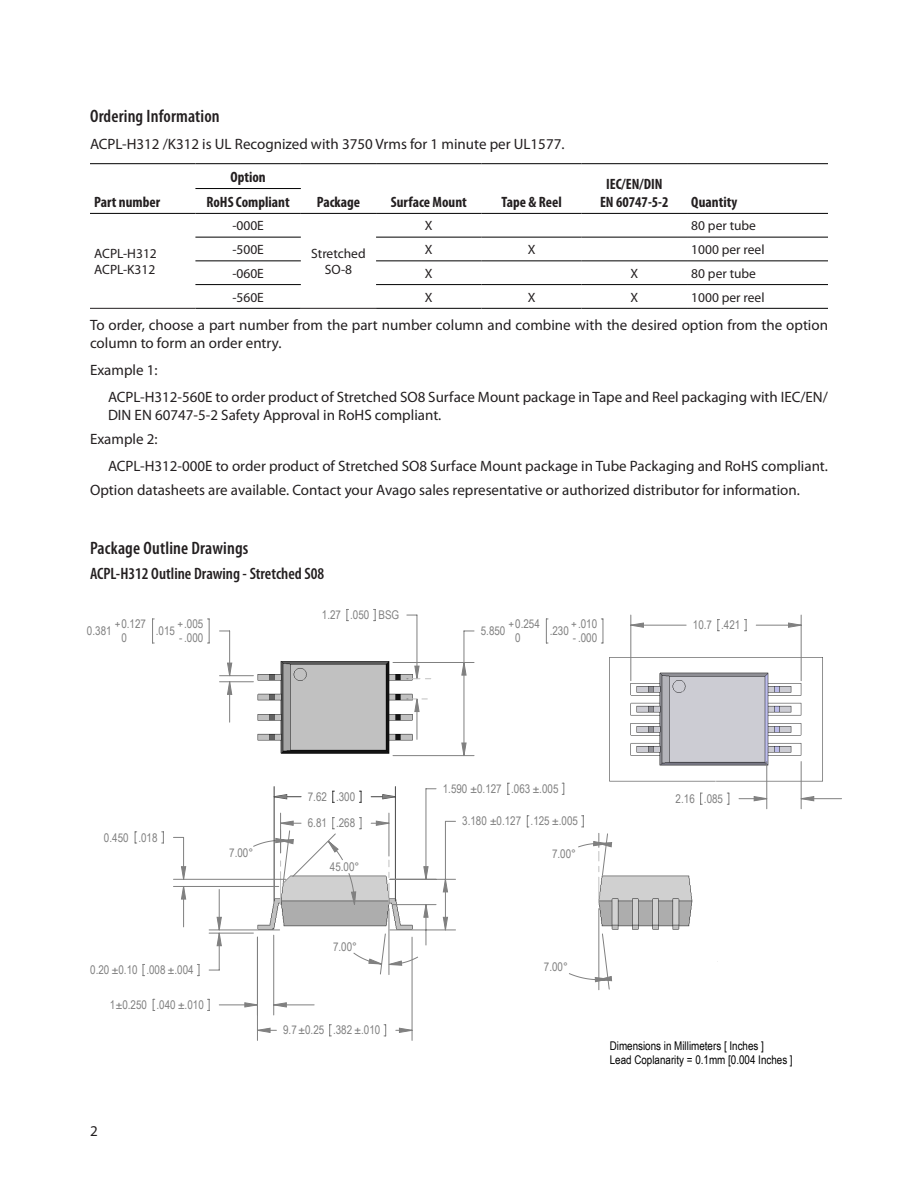
<style>
.page{position:relative;width:918px;height:1188px;background:#fff}
.page>*{position:absolute;margin:0;border:0;box-sizing:border-box;transform-origin:0 0}
.t1{font:600 condensed 18px "Myriad Pro";letter-spacing:.01em;color:#231f20}
.t2{font:600 condensed 16.5px "Myriad Pro";color:#231f20}
.t3{font:15px/24px "Myriad Pro";color:#231f20}
.t4{font:700 condensed 15px "Myriad Pro";color:#231f20}
.t5{font:13.5px/16.2px "Myriad Pro";color:#231f20}
.t6{font:12px "Arial Narrow";color:#808080}
.t7{font:12px/14.4px "Arial Narrow";color:#000}
</style>
<div class="page">
<hr style="left:90px;top:163px;width:105px;height:1px;background:#000">
<hr style="left:195px;top:163px;width:106px;height:1px;background:#000">
<hr style="left:301px;top:163px;width:75px;height:1px;background:#000">
<hr style="left:376px;top:163px;width:106px;height:1px;background:#000">
<hr style="left:482px;top:163px;width:100px;height:1px;background:#000">
<hr style="left:582px;top:163px;width:105px;height:1px;background:#000">
<hr style="left:687px;top:163px;width:141px;height:1px;background:#000">
<hr style="left:195px;top:188px;width:106px;height:1px;background:#000">
<hr style="left:195px;top:213px;width:106px;height:1px;background:#000">
<hr style="left:376px;top:213px;width:106px;height:1px;background:#000">
<hr style="left:482px;top:213px;width:100px;height:1px;background:#000">
<hr style="left:582px;top:213px;width:105px;height:1px;background:#000">
<hr style="left:687px;top:213px;width:141px;height:1px;background:#000">
<hr style="left:195px;top:237px;width:106px;height:1px;background:#000">
<hr style="left:376px;top:237px;width:106px;height:1px;background:#000">
<hr style="left:482px;top:237px;width:100px;height:1px;background:#000">
<hr style="left:582px;top:237px;width:105px;height:1px;background:#000">
<hr style="left:687px;top:237px;width:141px;height:1px;background:#000">
<hr style="left:195px;top:261px;width:106px;height:1px;background:#000">
<hr style="left:376px;top:261px;width:106px;height:1px;background:#000">
<hr style="left:482px;top:261px;width:100px;height:1px;background:#000">
<hr style="left:582px;top:261px;width:105px;height:1px;background:#000">
<hr style="left:687px;top:261px;width:141px;height:1px;background:#000">
<hr style="left:195px;top:284px;width:106px;height:1px;background:#000">
<hr style="left:376px;top:284px;width:106px;height:1px;background:#000">
<hr style="left:482px;top:284px;width:100px;height:1px;background:#000">
<hr style="left:582px;top:284px;width:105px;height:1px;background:#000">
<hr style="left:687px;top:284px;width:141px;height:1px;background:#000">
<hr style="left:195px;top:308px;width:106px;height:1px;background:#000">
<hr style="left:376px;top:308px;width:106px;height:1px;background:#000">
<hr style="left:482px;top:308px;width:100px;height:1px;background:#000">
<hr style="left:582px;top:308px;width:105px;height:1px;background:#000">
<hr style="left:687px;top:308px;width:141px;height:1px;background:#000">
<hr style="left:90px;top:213px;width:105px;height:1px;background:#000">
<hr style="left:90px;top:308px;width:105px;height:1px;background:#231f20">
<hr style="left:301px;top:213px;width:75px;height:1px;background:#000">
<hr style="left:301px;top:308px;width:75px;height:1px;background:#231f20">
<svg style="left:181px;top:623px;width:633px;height:409px"></svg>
<div style="left:706px;top:832px;width:143px;height:129px;background:#fff"></div>
<div style="left:635px;top:833px;width:88px;height:30px;background:#fff"></div>
<p class="t1" style="left:90px;top:104px;width:131px">Ordering Information</p>
<p class="t3" style="left:90px;top:131px;width:476px">ACPL-H312 /K312 is UL Recognized with 3750 Vrms for 1 minute per UL1577.</p>
<p class="t4" style="left:230px;top:167px;width:37px">Option</p>
<p class="t4" style="left:606px;top:174px;width:58px">IEC/EN/DIN</p>
<p class="t4" style="left:94px;top:192px;width:67px">Part number</p>
<p class="t4" style="left:317px;top:192px;width:45px">Package</p>
<p class="t4" style="left:391px;top:192px;width:78px">Surface Mount</p>
<p class="t4" style="left:501px;top:192px;width:62px">Tape &amp; Reel</p>
<p class="t4" style="left:206px;top:192px;width:85px">RoHS Compliant</p>
<p class="t4" style="left:600px;top:192px;width:70px">EN 60747-5-2</p>
<p class="t4" style="left:691px;top:192px;width:47px">Quantity</p>
<p class="t5" style="left:232px;top:217px;width:33px">-000E</p>
<p class="t5" style="left:425px;top:217px;width:9px">X</p>
<p class="t5" style="left:691px;top:217px;width:66px">80 per tube</p>
<p class="t5" style="left:232px;top:241px;width:33px">-500E</p>
<p class="t5" style="left:425px;top:241px;width:9px">X</p>
<p class="t5" style="left:528px;top:241px;width:9px">X</p>
<p class="t5" style="left:691px;top:241px;width:75px">1000 per reel</p>
<p class="t5" style="left:232px;top:265px;width:33px">-060E</p>
<p class="t5" style="left:425px;top:265px;width:9px">X</p>
<p class="t5" style="left:630px;top:265px;width:9px">X</p>
<p class="t5" style="left:691px;top:265px;width:66px">80 per tube</p>
<p class="t5" style="left:232px;top:289px;width:33px">-560E</p>
<p class="t5" style="left:425px;top:289px;width:9px">X</p>
<p class="t5" style="left:528px;top:289px;width:9px">X</p>
<p class="t5" style="left:630px;top:289px;width:9px">X</p>
<p class="t5" style="left:691px;top:289px;width:75px">1000 per reel</p>
<p class="t3" style="left:90px;top:315px;width:740px;line-height:18px">To order, choose a part number from the part number column and combine with the desired option from the option column to form an order entry.</p>
<p class="t3" style="left:108px;top:356px;width:721px;line-height:27px;text-indent:-18px">Example 1:<br>ACPL-H312-560E to order product of Stretched SO8 Surface Mount package in Tape and Reel packaging with IEC/EN/</p>
<p class="t3" style="left:90px;top:402px;width:353px;text-indent:18px">DIN EN 60747-5-2 Safety Approval in RoHS compliant.<br>Example 2:</p>
<p class="t3" style="left:90px;top:453px;width:740px;text-indent:18px">ACPL-H312-000E to order product of Stretched SO8 Surface Mount package in Tube Packaging and RoHS compliant.<br>Option datasheets are available. Contact your Avago sales representative or authorized distributor for information.</p>
<p class="t5" style="left:311px;top:245px;width:56px;text-align:center">Stretched<br>SO-8</p>
<p class="t5" style="left:94px;top:245px;width:64px">ACPL-H312<br>ACPL-K312</p>
<p class="t1" style="left:90px;top:536px;width:160px">Package Outline Drawings</p>
<p class="t2" style="left:90px;top:564px;width:236px">ACPL-H312 Outline Drawing - Stretched S08</p>
<p class="t6" style="left:115px;top:615px;width:33px">+0.127</p>
<p class="t6" style="left:87px;top:622px;width:26px">0.381</p>
<p class="t6" style="left:121px;top:629px;width:7px">0</p>
<p class="t6" style="left:177px;top:615px;width:27px">+.005</p>
<p class="t6" style="left:156px;top:622px;width:21px">.015</p>
<p class="t6" style="left:179px;top:629px;width:26px">- .000</p>
<p class="t6" style="left:322px;top:606px;width:79px">1.27 .050 BSG</p>
<p class="t6" style="left:509px;top:615px;width:33px">+0.254</p>
<p class="t6" style="left:481px;top:622px;width:26px">5.850</p>
<p class="t6" style="left:515px;top:629px;width:7px">0</p>
<p class="t6" style="left:571px;top:615px;width:27px">+.010</p>
<p class="t6" style="left:550px;top:622px;width:21px">.230</p>
<p class="t6" style="left:573px;top:629px;width:26px">- .000</p>
<p class="t6" style="left:693px;top:616px;width:49px">10.7 .421</p>
<p class="t6" style="left:104px;top:829px;width:55px">0.450 .018</p>
<p class="t6" style="left:229px;top:844px;width:25px">7.00°</p>
<p class="t6" style="left:90px;top:961px;width:105px">0.20 ±0.10 .008 ±.004</p>
<p class="t6" style="left:110px;top:996px;width:96px">1±0.250 .040 ±.010</p>
<p class="t6" style="left:308px;top:788px;width:49px">7.62 .300</p>
<p class="t6" style="left:308px;top:814px;width:49px">6.81 .268</p>
<p class="t6" style="left:330px;top:858px;width:31px">45.00°</p>
<p class="t6" style="left:333px;top:937px;width:25px">7.00°</p>
<p class="t6" style="left:283px;top:1021px;width:99px">9.7 ±0.25 .382 ±.010</p>
<p class="t6" style="left:443px;top:780px;width:117px">1.590 ±0.127 .063 ±.005</p>
<p class="t6" style="left:462px;top:812px;width:117px">3.180 ±0.127 .125 ±.005</p>
<p class="t6" style="left:552px;top:845px;width:25px">7.00°</p>
<p class="t6" style="left:676px;top:790px;width:49px">2.16 .085</p>
<p class="t6" style="left:544px;top:958px;width:25px">7.00°</p>
<p class="t7" style="left:610px;top:1038px;width:184px">Dimensions in Millimeters [ Inches ]<br>Lead Coplanarity = 0.1mm [0.004 Inches ]</p>
</div>
